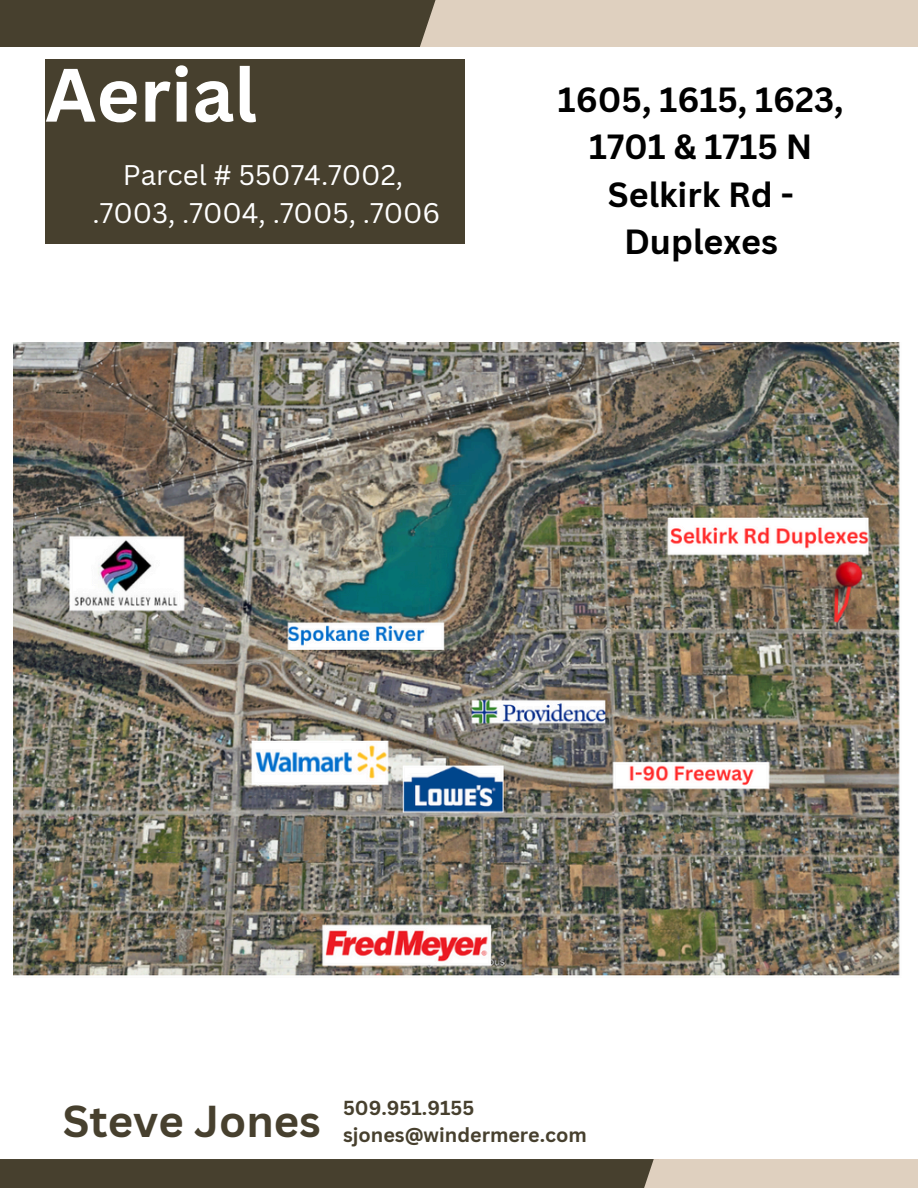
<style>
.page{position:relative;width:918px;height:1188px;background:#fff}
.page>*{position:absolute;margin:0;border:0;box-sizing:border-box;transform-origin:0 0}
.t1{font:700 73.95px "Canva Sans";color:#fff}
.t2{font:700 43.5px "Canva Sans";color:#47402e}
.t3{font:700 34.05px/47.5px "Canva Sans";color:#000;text-align:center}
.t4{font:27.6px/38.2px "Canva Sans";color:#fff;text-align:center}
.t5{font:700 19.8px "Canva Sans";color:#47402e}
</style>
<div class="page">
<div style="left:0;top:1159px;width:659px;height:29px;background:#47402e"></div>
<div style="left:614px;top:1159px;width:304px;height:29px;background:#dfd0bf"></div>
<div style="left:0;top:0;width:465px;height:47px;background:#47402e"></div>
<div style="left:420px;top:0;width:498px;height:47px;background:#dfd0bf"></div>
<div style="left:45px;top:60px;width:420px;height:184px;background:#47402e"></div>
<img style="left:14px;top:343px;width:886px;height:633px">
<h1 class="t1" style="left:45px;top:43px;width:214px">Aerial</h1>
<p class="t4" style="left:92px;top:155px;width:349px">Parcel # 55074.7002, .7003, .7004, .7005, .7006</p>
<h2 class="t3" style="left:558px;top:75px;width:287px">1605, 1615, 1623,<br>1701 &amp; 1715 N<br>Selkirk Rd -<br>Duplexes</h2>
<h3 class="t2" style="left:63px;top:1091px;width:259px">Steve Jones</h3>
<h4 class="t5" style="left:343px;top:1094px;width:133px">509.951.9155</h4>
<p class="t5" style="left:343px;top:1121px;width:245px">sjones@windermere.com</p>
</div>
